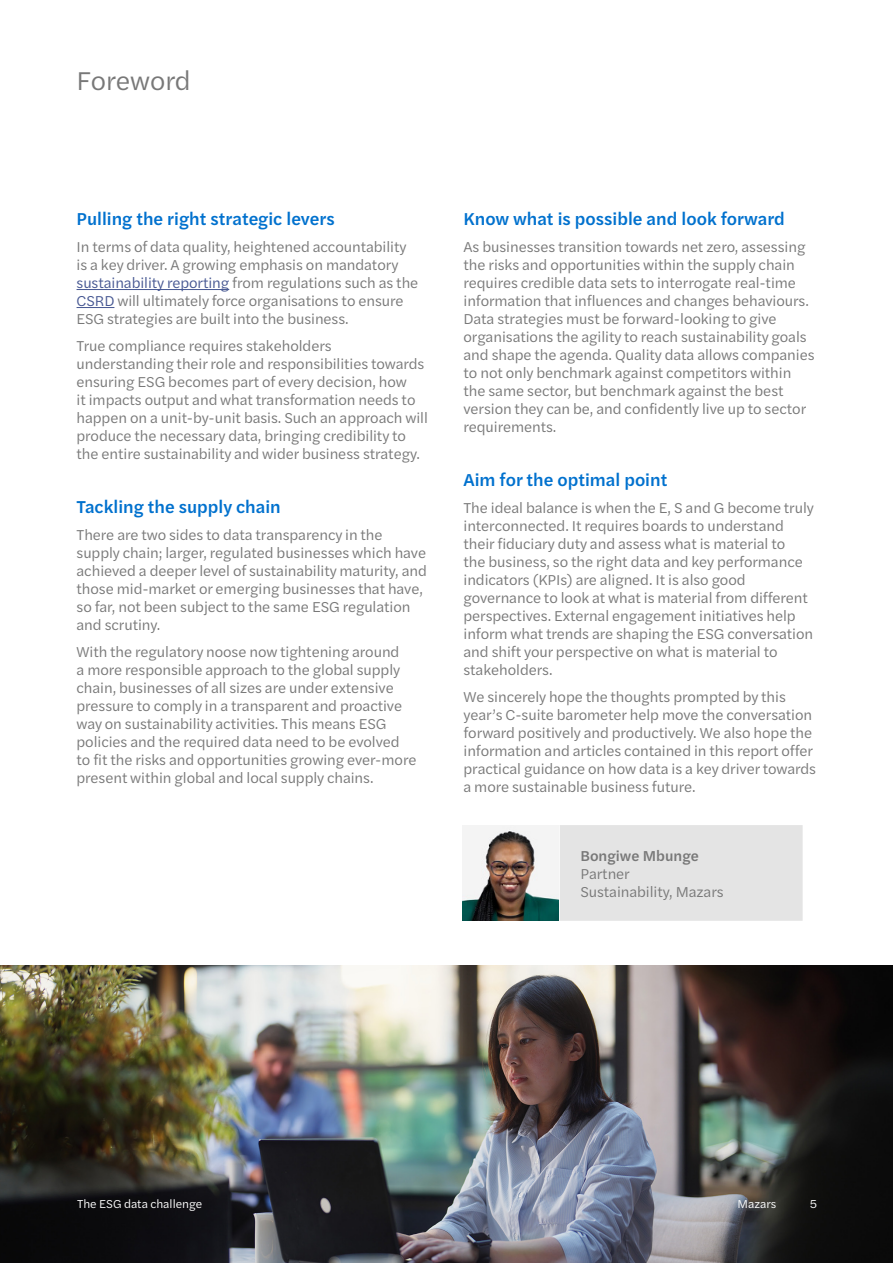
<style>
.page{position:relative;width:893px;height:1263px;background:#fff}
.page>*{position:absolute;margin:0;border:0;box-sizing:border-box;transform-origin:0 0}
.t1{font:27px "Halyard Text";letter-spacing:-.005em;color:#787878}
.t2{font:500 18px "Halyard Text";color:#0071ce}
.t3{font:15px/18px "Halyard Text";letter-spacing:-.005em;color:#787878}
.t4{font:500 15px "Halyard Text";color:#787878}
.t5{font:12px "Halyard Text";color:#fff}
.s1{color:#465792}
</style>
<div class="page">
<hr style="left:77px;top:289px;width:152px;height:1px;background:#465792">
<hr style="left:77px;top:307px;width:37px;height:1px;background:#465792">
<div style="left:558px;top:825px;width:245px;height:96px;background:#e4e4e4"></div>
<hr style="left:559px;top:825px;width:1px;height:96px;background:#fff">
<img style="left:0;top:965px;width:893px;height:298px">
<img style="left:463px;top:825px;width:95px;height:96px">
<h1 class="t1" style="left:77px;top:61px;width:116px">Foreword</h1>
<p class="t2" style="left:77px;top:206px;width:260px">Pulling the right strategic levers</p>
<p class="t3" style="left:77px;top:237px;width:343px">In terms of data quality, heightened accountability is a key driver. A growing emphasis on mandatory <span class="s1">sustainability reporting</span> from regulations such as the <span class="s1">CSRD</span> will ultimately force organisations to ensure ESG strategies are built into the business.</p>
<p class="t3" style="left:77px;top:336px;width:353px">True compliance requires stakeholders understanding their role and responsibilities towards ensuring ESG becomes part of every decision, how<br>it impacts output and what transformation needs to happen on a unit-by-unit basis. Such an approach will produce the necessary data, bringing credibility to the entire sustainability and wider business strategy.</p>
<p class="t2" style="left:77px;top:494px;width:206px">Tackling the supply chain</p>
<p class="t3" style="left:77px;top:525px;width:352px">There are two sides to data transparency in the supply chain; larger, regulated businesses which have achieved a deeper level of sustainability maturity, and those mid-market or emerging businesses that have, so far, not been subject to the same ESG regulation and scrutiny.</p>
<p class="t3" style="left:77px;top:642px;width:341px">With the regulatory noose now tightening around<br>a more responsible approach to the global supply chain, businesses of all sizes are under extensive pressure to comply in a transparent and proactive way on sustainability activities. This means ESG policies and the required data need to be evolved to fit the risks and opportunities growing ever-more present within global and local supply chains.</p>
<p class="t2" style="left:463px;top:206px;width:323px">Know what is possible and look forward</p>
<p class="t3" style="left:463px;top:237px;width:353px">As businesses transition towards net zero, assessing the risks and opportunities within the supply chain requires credible data sets to interrogate real-time information that influences and changes behaviours.<br>Data strategies must be forward-looking to give organisations the agility to reach sustainability goals and shape the agenda. Quality data allows companies to not only benchmark against competitors within the same sector, but benchmark against the best version they can be, and confidently live up to sector requirements.</p>
<p class="t2" style="left:463px;top:467px;width:205px">Aim for the optimal point</p>
<p class="t3" style="left:463px;top:498px;width:352px">The ideal balance is when the E, S and G become truly interconnected. It requires boards to understand their fiduciary duty and assess what is material to<br>the business, so the right data and key performance indicators (KPIs) are aligned. It is also good governance to look at what is material from different perspectives. External engagement initiatives help inform what trends are shaping the ESG conversation and shift your perspective on what is material to stakeholders.</p>
<p class="t3" style="left:463px;top:687px;width:354px">We sincerely hope the thoughts prompted by this year’s C-suite barometer help move the conversation forward positively and productively. We also hope the information and articles contained in this report offer practical guidance on how data is a key driver towards a more sustainable business future.</p>
<p class="t4" style="left:580px;top:845px;width:120px">Bongiwe Mbunge</p>
<p class="t3" style="left:580px;top:864px;width:145px">Partner<br>Sustainability, Mazars</p>
<p class="t5" style="left:77px;top:1195px;width:127px">The ESG data challenge</p>
<p class="t5" style="left:738px;top:1195px;width:40px">Mazars</p>
<p class="t5" style="left:810px;top:1195px;width:9px">5</p>
</div>
